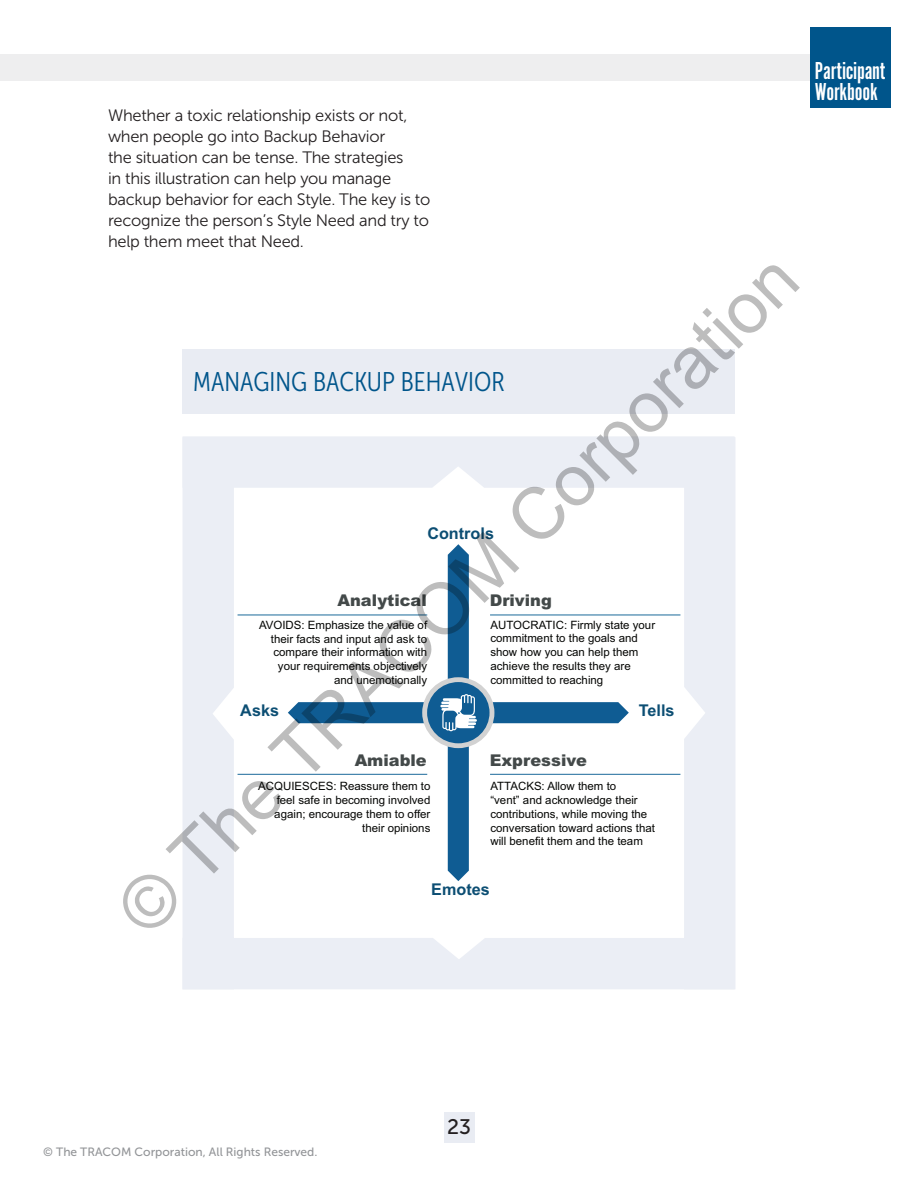
<style>
.page{position:relative;width:918px;height:1188px;background:#fff}
.page>*{position:absolute;margin:0;border:0;box-sizing:border-box;transform-origin:0 0}
.t1{font:72px "Arial";color:rgb(0 0 0/.26)}
.t2{font:27px "Museo Sans Cond 300";color:#00558b}
.t3{font:25.5px/21px "Alternate Got No 1 D";letter-spacing:-.01em;color:#fff}
.t4{font:21px "Museo Sans 500";color:#231f20}
.t5{font:16.5px/21px "Museo Sans 300";letter-spacing:-.015em;color:#231f20}
.t6{font:900 16.2px "Arial";color:#434949}
.t7{font:700 16.2px "Arial";color:#0c4e73}
.t8{font:12px "Museo Sans 500";color:#939598}
.t9{font:11.55px/13.8px "Arial";color:#040503;text-align:right}
</style>
<div class="page">
<div style="left:0;top:54px;width:810px;height:27px;background:#eeeeef"></div>
<div style="left:810px;top:27px;width:81px;height:81px;background:#00558b"></div>
<div style="left:444px;top:1112px;width:30px;height:31px;background:#e9ecf3"></div>
<div style="left:183px;top:349px;width:552px;height:64px;background:#e9ecf3"></div>
<svg style="left:183px;top:436px;width:552px;height:553px"></svg>
<hr style="left:238px;top:774px;width:189px;height:1px;background:#1a699a">
<hr style="left:490px;top:615px;width:190px;height:1px;background:#1a699a">
<hr style="left:490px;top:774px;width:190px;height:1px;background:#1a699a">
<p class="t5" style="left:108px;top:105px;width:324px">Whether a toxic relationship exists or not, when people go into Backup Behavior<br>the situation can be tense. The strategies<br>in this illustration can help you manage backup behavior for each Style. The key is to recognize the person’s Style Need and try to help them meet that Need.</p>
<h1 class="t1" style="left:98px;top:887px;width:927px;rotate:-45deg">© The TRACOM Corporation</h1>
<h2 class="t2" style="left:193px;top:367px;width:313px">MANAGING BACKUP BEHAVIOR</h2>
<h3 class="t7" style="left:427px;top:522px;width:68px">Controls</h3>
<h3 class="t6" style="left:337px;top:589px;width:91px">Analytical</h3>
<p class="t9" style="left:259px;top:618px;width:170px">AVOIDS: Emphasize the value of their facts and input and ask to compare their information with your requirements objectively and unemotionally</p>
<h3 class="t6" style="left:490px;top:589px;width:64px">Driving</h3>
<p class="t9" style="left:490px;top:618px;width:166px;text-align:left">AUTOCRATIC: Firmly state your commitment to the goals and show how you can help them achieve the results they are committed to reaching</p>
<h3 class="t7" style="left:240px;top:699px;width:40px">Asks</h3>
<h3 class="t7" style="left:639px;top:699px;width:37px">Tells</h3>
<h3 class="t6" style="left:355px;top:748px;width:74px">Amiable</h3>
<p class="t9" style="left:258px;top:780px;width:174px">ACQUIESCES: Reassure them to feel safe in becoming involved again; encourage them to offer their opinions</p>
<h3 class="t6" style="left:490px;top:748px;width:99px">Expressive</h3>
<p class="t9" style="left:490px;top:780px;width:166px;text-align:left">ATTACKS: Allow them to<br>“vent” and acknowledge their contributions, while moving the conversation toward actions that will benefit them and the team</p>
<h3 class="t7" style="left:431px;top:878px;width:60px">Emotes</h3>
<h3 class="t3" style="left:815px;top:60px;width:72px">Participant<br>Workbook</h3>
<p class="t8" style="left:43px;top:1145px;width:276px">© The TRACOM Corporation, All Rights Reserved.</p>
<h3 class="t4" style="left:447px;top:1115px;width:25px">23</h3>
</div>
